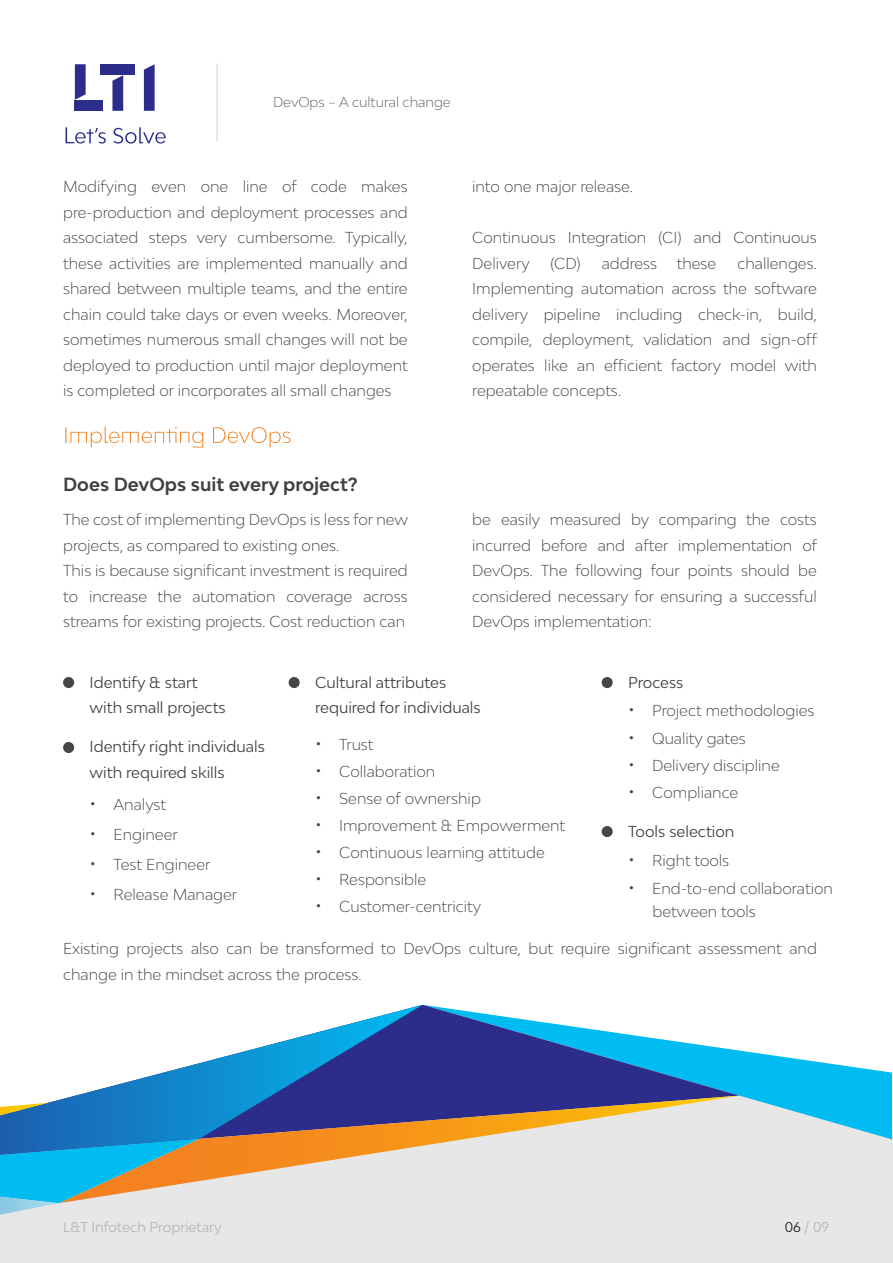
<style>
.page{position:relative;width:893px;height:1263px;background:#fff}
.page>*{position:absolute;margin:0;border:0;box-sizing:border-box;transform-origin:0 0}
.t1{font:700 18px "Bw Modelica";color:#414042}
.t2{font:300 15px/25.5px "Bw Modelica";color:#404041;text-align:justify}
.t3{font:300 15px/22.5px "Bw Modelica";color:#414042}
.t4{font:15px/25.5px "Bw Modelica";color:#414042}
.t5{font:300 13.5px "Bw Modelica";color:#5c5c5c}
.t6{font:13.5px "Bw Modelica";color:#b5b5b6}
.t7{font:13.5px "Bw Modelica";color:#b7b7b7}
.s1{font-size:19.5px;color:#454647}
.s2{color:#231f20}
</style>
<div class="page">
<hr style="left:217px;top:64px;width:1px;height:77px;background:#cfcfce">
<svg style="left:75px;top:64px;width:11px;height:36px"></svg>
<div style="left:75px;top:100px;width:28px;height:11px;background:#2c2d8b"></div>
<div style="left:101px;top:64px;width:34px;height:11px;background:#2c2d8b"></div>
<svg style="left:112px;top:75px;width:11px;height:36px"></svg>
<svg style="left:144px;top:64px;width:11px;height:47px"></svg>
<svg style="left:66px;top:127px;width:100px;height:17px"></svg>
<svg style="left:65px;top:426px;width:225px;height:21px"></svg>
<div style="left:63px;top:677px;width:11px;height:11px;background:#454647;border-radius:50%"></div>
<div style="left:289px;top:677px;width:11px;height:11px;background:#454647;border-radius:50%"></div>
<div style="left:602px;top:677px;width:11px;height:11px;background:#454647;border-radius:50%"></div>
<div style="left:602px;top:826px;width:11px;height:11px;background:#454647;border-radius:50%"></div>
<div style="left:63px;top:742px;width:11px;height:11px;background:#454647;border-radius:50%"></div>
<div style="left:0;top:1130px;width:893px;height:133px;background:#e8e7e7"></div>
<svg style="left:739px;top:1050px;width:153px;height:89px;background:#59cff0"></svg>
<svg style="left:423px;top:1005px;width:316px;height:90px"></svg>
<svg style="left:199px;top:1095px;width:540px;height:108px;background:#d8cbc2"></svg>
<svg style="left:0;top:1005px;width:423px;height:150px"></svg>
<svg style="left:0;top:1103px;width:48px;height:12px"></svg>
<svg style="left:0;top:1139px;width:199px;height:76px;background:#6eb3bf"></svg>
<p class="t5" style="left:273px;top:93px;width:179px">DevOps – A cultural change</p>
<p class="t2" style="left:63px;top:173px;width:346px">Modifying even one line of code makes pre-production and deployment processes and associated steps very cumbersome. Typically, these activities are implemented manually and shared between multiple teams, and the entire chain could take days or even weeks. Moreover, sometimes numerous small changes will not be deployed to production until major deployment is completed or incorporates all small changes</p>
<p class="t2" style="left:472px;top:173px;width:162px">into one major release.</p>
<p class="t2" style="left:472px;top:224px;width:346px">Continuous Integration (CI) and Continuous<br>Delivery</p>
<p class="t2" style="left:472px;top:250px;width:346px;text-indent:265px">challenges.<br>Implementing automation across the software delivery pipeline including check-in, build, compile, deployment, validation and sign-off operates like an efficient factory model with repeatable concepts.</p>
<p class="t2" style="left:550px;top:250px;width:32px">(CD)</p>
<p class="t2" style="left:602px;top:250px;width:57px">address</p>
<p class="t2" style="left:677px;top:250px;width:41px">these</p>
<p class="t1" style="left:63px;top:473px;width:296px">Does DevOps suit every project?</p>
<p class="t2" style="left:63px;top:507px;width:346px;text-align:left">The cost of implementing DevOps is less for new projects, as compared to existing ones.<br>This is because significant investment is required to increase the automation coverage across streams for existing projects. Cost reduction can</p>
<p class="t2" style="left:472px;top:507px;width:346px">be easily measured by comparing the costs incurred before and after implementation of DevOps. The following four points should be considered necessary for ensuring a successful DevOps implementation:</p>
<p class="t4" style="left:90px;top:669px;width:138px">Identify &amp; start with small projects</p>
<p class="t4" style="left:90px;top:733px;width:177px">Identify right individuals with required skills</p>
<p class="t3" style="left:90px;top:793px;width:78px"><span class="s1">•</span> Analyst</p>
<p class="t3" style="left:90px;top:823px;width:90px"><span class="s1">•</span> Engineer</p>
<p class="t3" style="left:90px;top:853px;width:122px"><span class="s1">•</span> Test Engineer</p>
<p class="t3" style="left:90px;top:883px;width:149px"><span class="s1">•</span> Release Manager</p>
<p class="t4" style="left:315px;top:669px;width:167px">Cultural attributes required for individuals</p>
<p class="t3" style="left:315px;top:732px;width:60px"><span class="s1">•</span> Trust</p>
<p class="t3" style="left:315px;top:759px;width:122px"><span class="s1">•</span> Collaboration</p>
<p class="t3" style="left:315px;top:786px;width:167px"><span class="s1">•</span> Sense of ownership</p>
<p class="t3" style="left:315px;top:813px;width:252px"><span class="s1">•</span> Improvement &amp; Empowerment</p>
<p class="t3" style="left:315px;top:840px;width:231px"><span class="s1">•</span> Continuous learning attitude</p>
<p class="t3" style="left:315px;top:867px;width:113px"><span class="s1">•</span> Responsible</p>
<p class="t3" style="left:315px;top:894px;width:168px"><span class="s1">•</span> Customer-centricity</p>
<p class="t4" style="left:628px;top:669px;width:57px">Process</p>
<p class="t3" style="left:628px;top:699px;width:188px"><span class="s1">•</span> Project methodologies</p>
<p class="t3" style="left:628px;top:726px;width:119px"><span class="s1">•</span> Quality gates</p>
<p class="t3" style="left:628px;top:753px;width:153px"><span class="s1">•</span> Delivery discipline</p>
<p class="t3" style="left:628px;top:780px;width:112px"><span class="s1">•</span> Compliance</p>
<p class="t4" style="left:628px;top:818px;width:108px">Tools selection</p>
<p class="t3" style="left:628px;top:848px;width:103px"><span class="s1">•</span> Right tools</p>
<p class="t3" style="left:653px;top:877px;width:182px;text-indent:-24px"><span class="s1">•</span> End-to-end collaboration between tools</p>
<p class="t2" style="left:63px;top:936px;width:755px">Existing projects also can be transformed to DevOps culture, but require significant assessment and change in the mindset across the process.</p>
<p class="t6" style="left:63px;top:1218px;width:160px">L&amp;T Infotech Proprietary</p>
<p class="t7" style="left:785px;top:1218px;width:46px"><span class="s2">06</span> / 09</p>
</div>
